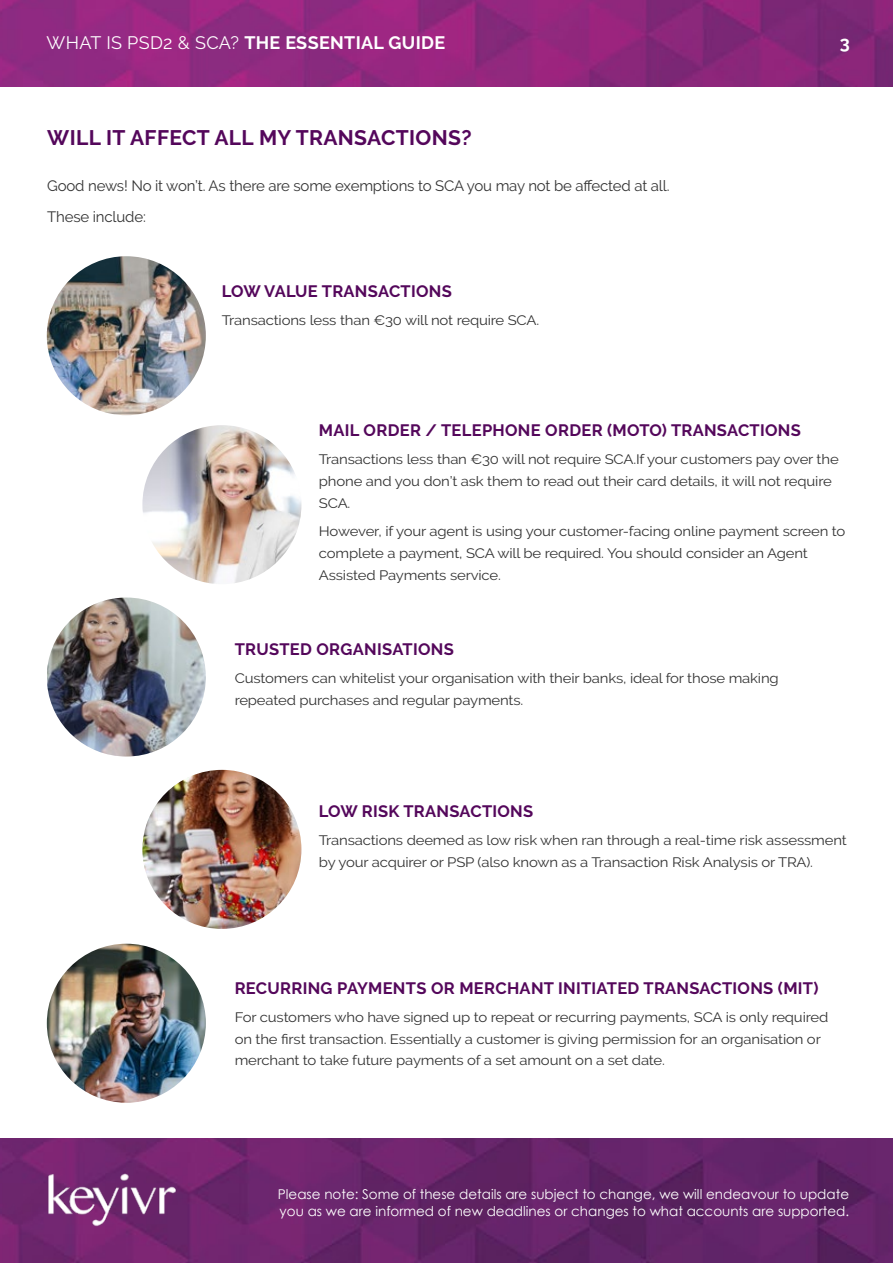
<style>
.page{position:relative;width:893px;height:1263px;background:#fff}
.page>*{position:absolute;margin:0;border:0;box-sizing:border-box;transform-origin:0 0}
.t1{font:700 21px "Raleway";letter-spacing:.02em;color:#54075b}
.t2{font:700 18px "Raleway";letter-spacing:.02em;color:#fff}
.t3{font:700 16.5px "Raleway";letter-spacing:.02em;color:#54075b}
.t4{font:15px/31.5px "Raleway";letter-spacing:-.01em;color:#333}
.t5{font:13.65px/21.9px "Raleway";letter-spacing:-.01em;color:#333;scale:1.09 1}
.t6{font:13.5px/16.2px "Century Gothic";color:#fff}
.s1{font-weight:400}
</style>
<div class="page">
<img style="left:0;top:0;width:893px;height:1263px">
<div style="left:0;top:88px;width:893px;height:1050px;background:#fff"></div>
<img style="left:35px;top:1160px;width:152px;height:81px">
<img style="left:47px;top:256px;width:159px;height:159px;border-radius:80px">
<img style="left:47px;top:597px;width:159px;height:159px">
<img style="left:47px;top:944px;width:159px;height:159px;border-radius:80px">
<img style="left:142px;top:425px;width:159px;height:159px;border-radius:80px">
<img style="left:142px;top:770px;width:159px;height:159px;border-radius:80px">
<h2 class="t2" style="left:47px;top:32px;width:400px"><span class="s1">WHAT IS PSD2 &amp; SCA?</span> THE ESSENTIAL GUIDE</h2>
<h2 class="t2" style="left:840px;top:32px;width:12px">3</h2>
<h1 class="t1" style="left:47px;top:126px;width:426px">WILL IT AFFECT ALL MY TRANSACTIONS?</h1>
<p class="t4" style="left:47px;top:169px;width:624px">Good news! No it won’t. As there are some exemptions to SCA you may not be affected at all.<br>These include:</p>
<p class="t3" style="left:222px;top:282px;width:231px">LOW VALUE TRANSACTIONS</p>
<p class="t5" style="left:222px;top:309px;width:293px">Transactions less than €30 will not require SCA.</p>
<p class="t3" style="left:319px;top:421px;width:483px">MAIL ORDER / TELEPHONE ORDER (MOTO) TRANSACTIONS</p>
<p class="t5" style="left:319px;top:448px;width:478px">Transactions less than €30 will not require SCA.If your customers pay over the phone and you don’t ask them to read out their card details, it will not require<br>SCA.</p>
<p class="t5" style="left:319px;top:520px;width:484px">However, if your agent is using your customer-facing online payment screen to complete a payment, SCA will be required. You should consider an Agent<br>Assisted Payments service.</p>
<p class="t3" style="left:235px;top:640px;width:221px">TRUSTED ORGANISATIONS</p>
<p class="t5" style="left:235px;top:667px;width:501px">Customers can whitelist your organisation with their banks, ideal for those making repeated purchases and regular payments.</p>
<p class="t3" style="left:319px;top:802px;width:216px">LOW RISK TRANSACTIONS</p>
<p class="t5" style="left:319px;top:829px;width:486px">Transactions deemed as low risk when ran through a real-time risk assessment by your acquirer or PSP (also known as a Transaction Risk Analysis or TRA).</p>
<p class="t3" style="left:235px;top:978px;width:585px">RECURRING PAYMENTS OR MERCHANT INITIATED TRANSACTIONS (MIT)</p>
<p class="t5" style="left:235px;top:1006px;width:546px">For customers who have signed up to repeat or recurring payments, SCA is only required on the first transaction. Essentially a customer is giving permission for an organisation or merchant to take future payments of a set amount on a set date.</p>
<p class="t6" style="left:278px;top:1186px;width:573px">Please note: Some of these details are subject to change, we will endeavour to update you as we are informed of new deadlines or changes to what accounts are supported.</p>
</div>
